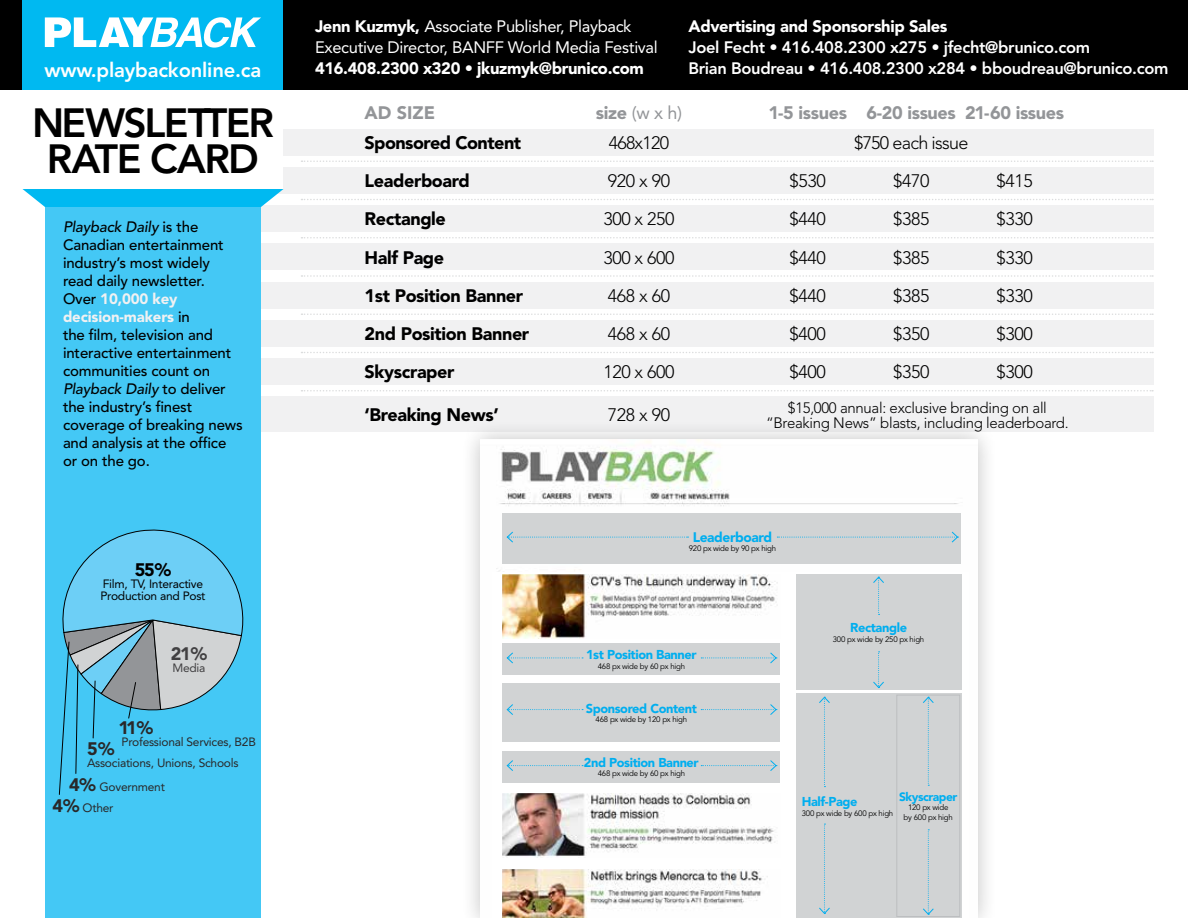
<style>
.page{position:relative;width:1188px;height:918px;background:#fff}
.page>*{position:absolute;margin:0;border:0;box-sizing:border-box;transform-origin:0 0}
.t1{font:800 40.5px/35.4px "Avenir LT Std";letter-spacing:-.04em;color:#000;text-align:center}
.t2{font:800 20.25px "Avenir LT Std";letter-spacing:-.01em;color:#fff}
.t3{font:300 18px/38.2px "Avenir LT Std";letter-spacing:-.02em;color:#000;text-align:justify}
.t4{font:900 18px/38.2px "Avenir LT Std";letter-spacing:-.02em;color:#000}
.t5{font:900 18px "Avenir LT Std";letter-spacing:-.02em;color:#939598}
.t6{font:300 18px "Avenir LT Std";letter-spacing:-.04em;color:#000}
.t7{font:18px "Avenir LT Std";color:#939598}
.t8{font:900 18px "Avenir LT Std";color:#292829}
.t9{font:900 18px "Avenir LT Std";color:#414042}
.t10{font:800 16.5px/21px "Avenir LT Std";letter-spacing:-.02em;color:#fff}
.t11{font:16.5px/21px "Avenir LT Std";letter-spacing:-.02em;color:#fff}
.t12{font:900 16.5px "Avenir LT Std";letter-spacing:-.02em;color:#fff}
.t13{font:500 15px/18px "Avenir LT Std";letter-spacing:-.01em;color:#000}
.t14{font:300 15px/15px "Avenir LT Std";letter-spacing:-.02em;color:#000;text-align:center}
.t15{font:900 13.8px "Avenir LT Std";letter-spacing:-.03em;color:#00aeef}
.t16{font:900 12.75px "Avenir LT Std";letter-spacing:-.03em;color:#00aeef}
.t17{font:12px/24px "Avenir LT Std";letter-spacing:-.02em;color:#292829}
.t18{font:12px/12px "Avenir LT Std";letter-spacing:-.02em;color:#000}
.t19{font:900 12px "Avenir LT Std";letter-spacing:-.04em;color:#00aeef}
.t20{font:12px "Avenir LT Std";letter-spacing:-.02em;color:#414042}
.t21{font:7.8px/9.9px "Avenir LT Std";letter-spacing:-.03em;color:#000;text-align:center}
.s1{font-weight:900}
.s2{font-style:italic}
.s3{font-weight:900;color:#f1f1f2}
.s4{font-weight:900;font-size:18px}
</style>
<div class="page">
<div style="left:0;top:0;width:1188px;height:90px;background:#000"></div>
<div style="left:22px;top:0;width:262px;height:90px;background:#00b9f1"></div>
<svg style="left:45px;top:17px;width:216px;height:31px"></svg>
<div style="left:234px;top:396px;width:920px;height:36px;background:#f1f1f2"></div>
<div style="left:461px;top:419px;width:536px;height:499px;background:#000;opacity:.25"></div>
<img style="left:481px;top:440px;width:496px;height:478px">
<div style="left:492px;top:572px;width:476px;height:346px;background:#fff"></div>
<div style="left:234px;top:129px;width:920px;height:27px;background:#f1f1f2"></div>
<div style="left:234px;top:167px;width:920px;height:27px;background:#f1f1f2"></div>
<div style="left:234px;top:205px;width:920px;height:27px;background:#f1f1f2"></div>
<div style="left:234px;top:243px;width:920px;height:27px;background:#f1f1f2"></div>
<div style="left:234px;top:282px;width:920px;height:27px;background:#f1f1f2"></div>
<div style="left:234px;top:320px;width:920px;height:27px;background:#f1f1f2"></div>
<div style="left:234px;top:358px;width:920px;height:27px;background:#f1f1f2"></div>
<svg style="left:302px;top:160px;width:851px;height:2px"></svg>
<svg style="left:302px;top:199px;width:851px;height:1px"></svg>
<svg style="left:302px;top:237px;width:851px;height:1px"></svg>
<svg style="left:302px;top:275px;width:851px;height:2px"></svg>
<svg style="left:302px;top:314px;width:851px;height:1px"></svg>
<svg style="left:302px;top:352px;width:851px;height:1px"></svg>
<svg style="left:302px;top:390px;width:851px;height:2px"></svg>
<div style="left:45px;top:207px;width:216px;height:711px;background:#44c8f5"></div>
<div style="left:22px;top:90px;width:262px;height:99px;background:#fff"></div>
<svg style="left:261px;top:189px;width:23px;height:18px"></svg>
<svg style="left:22px;top:189px;width:23px;height:18px"></svg>
<div style="left:45px;top:189px;width:216px;height:18px;background:#00b9f1"></div>
<svg style="left:58px;top:529px;width:186px;height:266px"></svg>
<div style="left:796px;top:575px;width:165px;height:115px;background:#d1d3d4"></div>
<div style="left:796px;top:694px;width:165px;height:224px;background:#d1d3d4"></div>
<div style="left:503px;top:513px;width:458px;height:51px;background:#d1d3d4"></div>
<svg style="left:777px;top:531px;width:182px;height:12px"></svg>
<svg style="left:506px;top:531px;width:182px;height:12px"></svg>
<svg style="left:873px;top:576px;width:11px;height:39px"></svg>
<svg style="left:819px;top:696px;width:11px;height:91px"></svg>
<svg style="left:873px;top:651px;width:11px;height:37px"></svg>
<svg style="left:819px;top:824px;width:11px;height:90px"></svg>
<div style="left:503px;top:643px;width:277px;height:32px;background:#d1d3d4"></div>
<svg style="left:506px;top:652px;width:77px;height:12px"></svg>
<svg style="left:701px;top:652px;width:76px;height:12px"></svg>
<div style="left:503px;top:683px;width:277px;height:59px;background:#d1d3d4"></div>
<svg style="left:506px;top:704px;width:77px;height:11px"></svg>
<svg style="left:701px;top:704px;width:76px;height:11px"></svg>
<div style="left:503px;top:751px;width:277px;height:31px;background:#d1d3d4"></div>
<svg style="left:506px;top:760px;width:77px;height:11px"></svg>
<svg style="left:701px;top:760px;width:76px;height:11px"></svg>
<div style="left:896px;top:695px;width:64px;height:222px;border:1px solid #bcbec0"></div>
<svg style="left:922px;top:696px;width:13px;height:90px"></svg>
<svg style="left:922px;top:829px;width:13px;height:87px"></svg>
<img style="left:503px;top:869px;width:265px;height:49px">
<img style="left:503px;top:575px;width:275px;height:64px">
<img style="left:503px;top:793px;width:272px;height:64px">
<p class="t12" style="left:688px;top:16px;width:260px">Advertising and Sponsorship Sales</p>
<p class="t10" style="left:688px;top:37px;width:482px">Joel Fecht • 416.408.2300 x275 • jfecht@brunico.com<br>Brian Boudreau • 416.408.2300 x284 • bboudreau@brunico.com</p>
<p class="t11" style="left:315px;top:16px;width:344px"><span class="s1">Jenn Kuzmyk,</span> Associate Publisher, Playback<br>Executive Director, BANFF World Media Festival</p>
<h2 class="t2" style="left:45px;top:58px;width:218px">www.playbackonline.ca</h2>
<p class="t12" style="left:315px;top:58px;width:330px">416.408.2300 x320 • jkuzmyk@brunico.com</p>
<p class="t5" style="left:364px;top:101px;width:72px">AD SIZE</p>
<p class="t4" style="left:364px;top:123px;width:158px">Sponsored Content</p>
<p class="t6" style="left:609px;top:132px;width:62px">468x120</p>
<p class="t6" style="left:854px;top:132px;width:116px">$750 each issue</p>
<p class="t3" style="left:603px;top:162px;width:73px;text-align:left">920 x 90<br>300 x 250<br>300 x 600<br>468 x 60<br>468 x 60<br>120 x 600</p>
<p class="t3" style="left:608px;top:396px;width:64px">728 x 90</p>
<p class="t7" style="left:596px;top:102px;width:88px"><span class="s1">size</span> (w x h)</p>
<p class="t5" style="left:768px;top:101px;width:297px">1-5 issues 6-20 issues 21-60 issues</p>
<h1 class="t1" style="left:32px;top:105px;width:243px">NEWSLETTER<br>RATE CARD</h1>
<p class="t3" style="left:893px;top:162px;width:38px">$470 $385 $385 $385 $350 $350</p>
<p class="t3" style="left:997px;top:162px;width:38px">$415 $330 $330 $330 $300 $300</p>
<p class="t3" style="left:790px;top:162px;width:38px">$530 $440 $440 $440 $400 $400</p>
<p class="t14" style="left:766px;top:400px;width:304px">$15,000 annual: exclusive branding on all “Breaking News” blasts, including leaderboard.</p>
<p class="t4" style="left:365px;top:162px;width:166px">Leaderboard<br>Rectangle<br>Half Page<br>1st Position Banner<br>2nd Position Banner<br>Skyscraper</p>
<p class="t4" style="left:365px;top:396px;width:136px">‘Breaking News’</p>
<p class="t13" style="left:63px;top:218px;width:181px"><span class="s2">Playback Daily</span> is the<br>Canadian entertainment industry’s most widely read daily newsletter.<br>Over <span class="s3">10,000 key decision-makers</span> in<br>the film, television and interactive entertainment communities count on<br><span class="s2">Playback Daily</span> to deliver the industry’s finest coverage of breaking news and analysis at the office or on the go.</p>
<p class="t4" style="left:135px;top:551px;width:38px">55%</p>
<p class="t18" style="left:100px;top:578px;width:107px">Film, TV, Interactive<br>Production and Post</p>
<p class="t9" style="left:171px;top:643px;width:38px">21%</p>
<p class="t20" style="left:172px;top:661px;width:35px">Media</p>
<p class="t8" style="left:118px;top:716px;width:36px">11%</p>
<p class="t17" style="left:122px;top:730px;width:136px">Professional Services, B2B</p>
<p class="t8" style="left:87px;top:737px;width:29px">5%</p>
<p class="t17" style="left:69px;top:751px;width:171px;text-indent:18px">Associations, Unions, Schools<br><span class="s4">4%</span> Government</p>
<p class="t17" style="left:52px;top:796px;width:62px"><span class="s4">4%</span> Other</p>
<p class="t15" style="left:693px;top:528px;width:81px">Leaderboard</p>
<p class="t21" style="left:689px;top:544px;width:89px">920 px wide by 90 px high</p>
<p class="t16" style="left:586px;top:647px;width:112px">1st Position Banner</p>
<p class="t21" style="left:598px;top:661px;width:89px">468 px wide by 60 px high</p>
<p class="t16" style="left:586px;top:700px;width:113px">Sponsored Content</p>
<p class="t21" style="left:596px;top:715px;width:93px">468 px wide by 120 px high</p>
<p class="t16" style="left:584px;top:754px;width:116px">2nd Position Banner</p>
<p class="t21" style="left:598px;top:769px;width:89px">468 px wide by 60 px high</p>
<p class="t16" style="left:850px;top:620px;width:58px">Rectangle</p>
<p class="t21" style="left:833px;top:634px;width:93px">300 px wide by 250 px high</p>
<p class="t19" style="left:899px;top:789px;width:60px">Skyscraper</p>
<p class="t21" style="left:904px;top:803px;width:51px">120 px wide by 600 px high</p>
<p class="t16" style="left:802px;top:794px;width:57px">Half-Page</p>
<p class="t21" style="left:802px;top:808px;width:93px">300 px wide by 600 px high</p>
</div>
